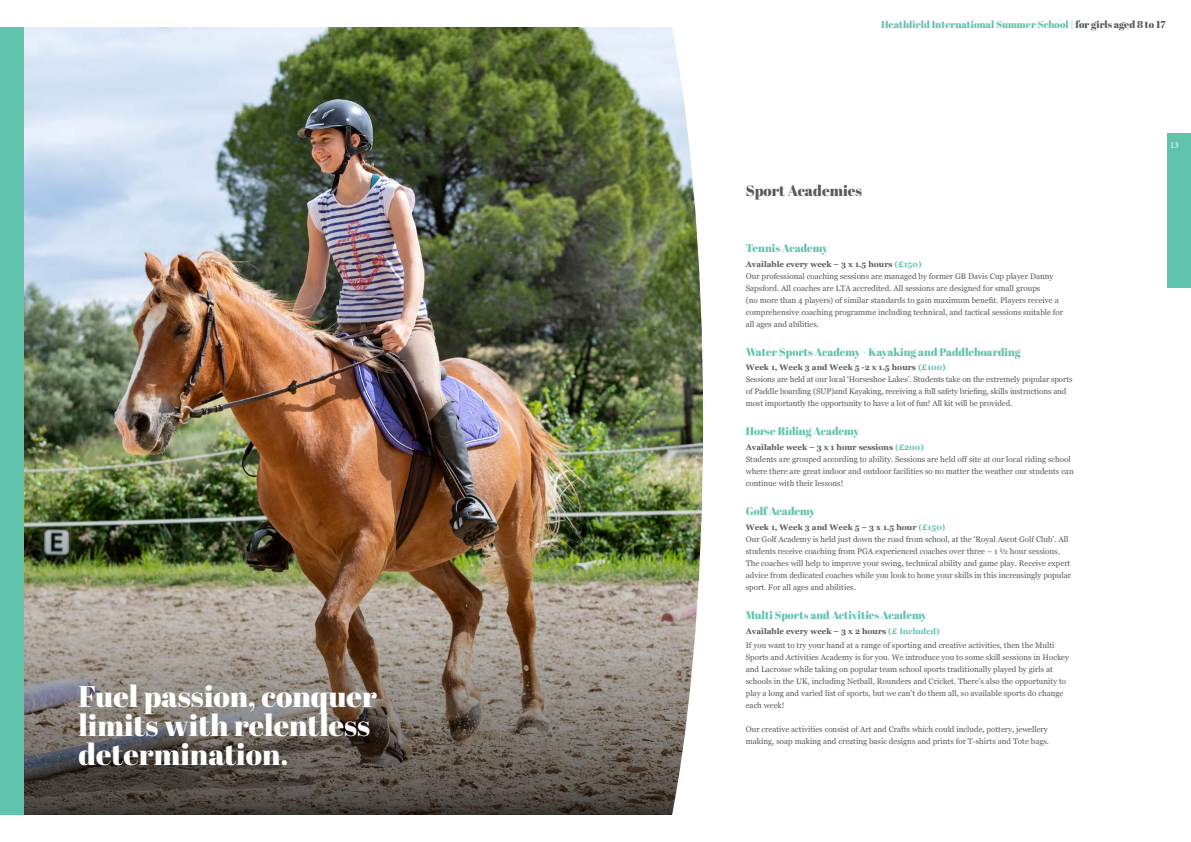
<style>
.page{position:relative;width:1191px;height:842px;background:#fff}
.page>*{position:absolute;margin:0;border:0;box-sizing:border-box;transform-origin:0 0}
.t1{font:30px/29px "Abril Fatface";color:#fff}
.t2{font:15px "Abril Fatface";color:#58595b}
.t3{font:11px "Abril Fatface";color:#60c3ac}
.t4{font:10px "Abril Fatface";color:#60c3ac}
.t5{font:9px "Minion Pro";color:#fff}
.t6{font:8px/12px "Georgia";color:#58595b}
.s1{color:#58595b}
.s2{font-weight:700}
.s3{font-weight:700;color:#60c3ac}
</style>
<div class="page">
<img style="left:23px;top:27px;width:643px;height:447px">
<img style="left:23px;top:474px;width:643px;height:341px">
<img style="left:666px;top:27px;width:38px;height:788px">
<div style="left:0;top:27px;width:23px;height:788px;background:#60c3ac"></div>
<div style="left:1167px;top:133px;width:24px;height:155px;background:#60c3ac"></div>
<h1 class="t1" style="left:78px;top:681px;width:300px">Fuel passion, conquer limits with relentless determination.</h1>
<p class="t4" style="left:881px;top:17px;width:286px">Heathfield International Summer School | <span class="s1">for girls aged 8 to 17</span></p>
<h2 class="t2" style="left:746px;top:181px;width:118px">Sport Academies</h2>
<h3 class="t3" style="left:746px;top:240px;width:84px">Tennis Academy</h3>
<p class="t6" style="left:746px;top:258px;width:319px"><span class="s2">Available every week – 3 x 1.5 hours</span> <span class="s3">(£150)<br></span>Our professional coaching sessions are managed by former GB Davis Cup player Danny Sapsford. All coaches are LTA accredited. All sessions are designed for small groups<br>(no more than 4 players) of similar standards to gain maximum benefit. Players receive a comprehensive coaching programme including technical, and tactical sessions suitable for all ages and abilities.</p>
<h3 class="t3" style="left:746px;top:344px;width:276px">Water Sports Academy - Kayaking and Paddleboarding</h3>
<p class="t6" style="left:746px;top:361px;width:328px"><span class="s2">Week 1, Week 3 and Week 5 -2 x 1.5 hours</span> <span class="s3">(£100)<br></span>Sessions are held at our local ‘Horseshoe Lakes’. Students take on the extremely popular sports of Paddle boarding (SUP)and Kayaking, receiving a full safety briefing, skills instructions and most importantly the opportunity to have a lot of fun! All kit will be provided.</p>
<h3 class="t3" style="left:746px;top:424px;width:115px">Horse Riding Academy</h3>
<p class="t6" style="left:746px;top:441px;width:329px"><span class="s2">Available week – 3 x 1 hour sessions</span> <span class="s3">(£200)<br></span>Students are grouped according to ability. Sessions are held off site at our local riding school where there are great indoor and outdoor facilities so no matter the weather our students can continue with their lessons!</p>
<h3 class="t3" style="left:746px;top:503px;width:71px">Golf Academy</h3>
<p class="t6" style="left:746px;top:521px;width:327px"><span class="s2">Week 1, Week 3 and Week 5 – 3 x 1.5 hour</span> <span class="s3">(£150)<br></span>Our Golf Academy is held just down the road from school, at the ‘Royal Ascot Golf Club’. All students receive coaching from PGA experienced coaches over three – 1 ½ hour sessions.<br>The coaches will help to improve your swing, technical ability and game play. Receive expert advice from dedicated coaches while you look to hone your skills in this increasingly popular sport. For all ages and abilities.</p>
<h3 class="t3" style="left:746px;top:607px;width:183px">Multi Sports and Activities Academy</h3>
<p class="t6" style="left:746px;top:623px;width:310px;line-height:14.8px"><span class="s2">Available every week – 3 x 2 hours</span> <span class="s3">(£ Included)<br></span>If you want to try your hand at a range of sporting and creative activities, then the Multi</p>
<p class="t6" style="left:746px;top:651px;width:325px">Sports and Activities Academy is for you. We introduce you to some skill sessions in Hockey and Lacrosse while taking on popular team school sports traditionally played by girls at schools in the UK, including Netball, Rounders and Cricket. There’s also the opportunity to play a long and varied list of sports, but we can’t do them all, so available sports do change each week!</p>
<p class="t6" style="left:746px;top:723px;width:305px">Our creative activities consist of Art and Crafts which could include, pottery, jewellery making, soap making and creating basic designs and prints for T-shirts and Tote bags.</p>
<p class="t5" style="left:1170px;top:139px;width:10px">13</p>
</div>
